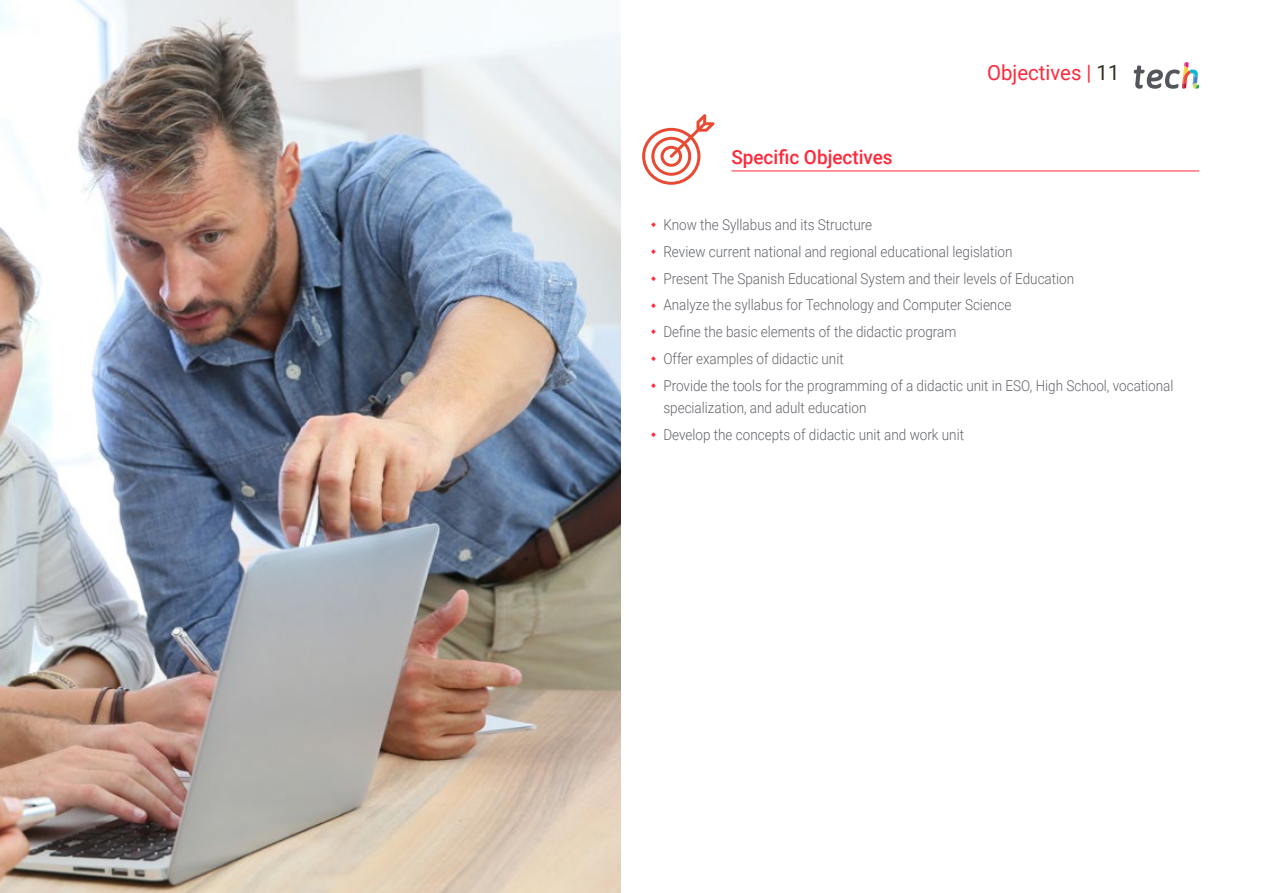
<style>
.page{position:relative;width:1263px;height:893px;background:#fff}
.page>*{position:absolute;margin:0;border:0;box-sizing:border-box;transform-origin:0 0}
.t1{font:21px "Roboto";color:#ff293a}
.t2{font:500 19.5px "Roboto";color:#ff293a}
.t3{font:300 15px/26.7px "Roboto";color:#61646a;scale:.9 1}
.s1{color:#312e20}
</style>
<div class="page">
<img style="left:0;top:0;width:621px;height:893px">
<hr style="left:731px;top:171px;width:468px;height:1px;background:#ff293a">
<svg style="left:1134px;top:62px;width:65px;height:27px"></svg>
<svg style="left:642px;top:114px;width:72px;height:71px"></svg>
<h2 class="t2" style="left:731px;top:144px;width:163px">Specific Objectives</h2>
<h1 class="t1" style="left:987px;top:57px;width:134px">Objectives | <span class="s1">11</span></h1>
<p class="t3" style="left:663px;top:211px;width:568px">Know the Syllabus and its Structure<br>Review current national and regional educational legislation<br>Present The Spanish Educational System and their levels of Education<br>Analyze the syllabus for Technology and Computer Science<br>Define the basic elements of the didactic program<br>Offer examples of didactic unit<br>Provide the tools for the programming of a didactic unit in ESO, High School, vocational</p>
<p class="t3" style="left:663px;top:394px;width:336px">specialization, and adult education<br>Develop the concepts of didactic unit and work unit</p>
</div>
